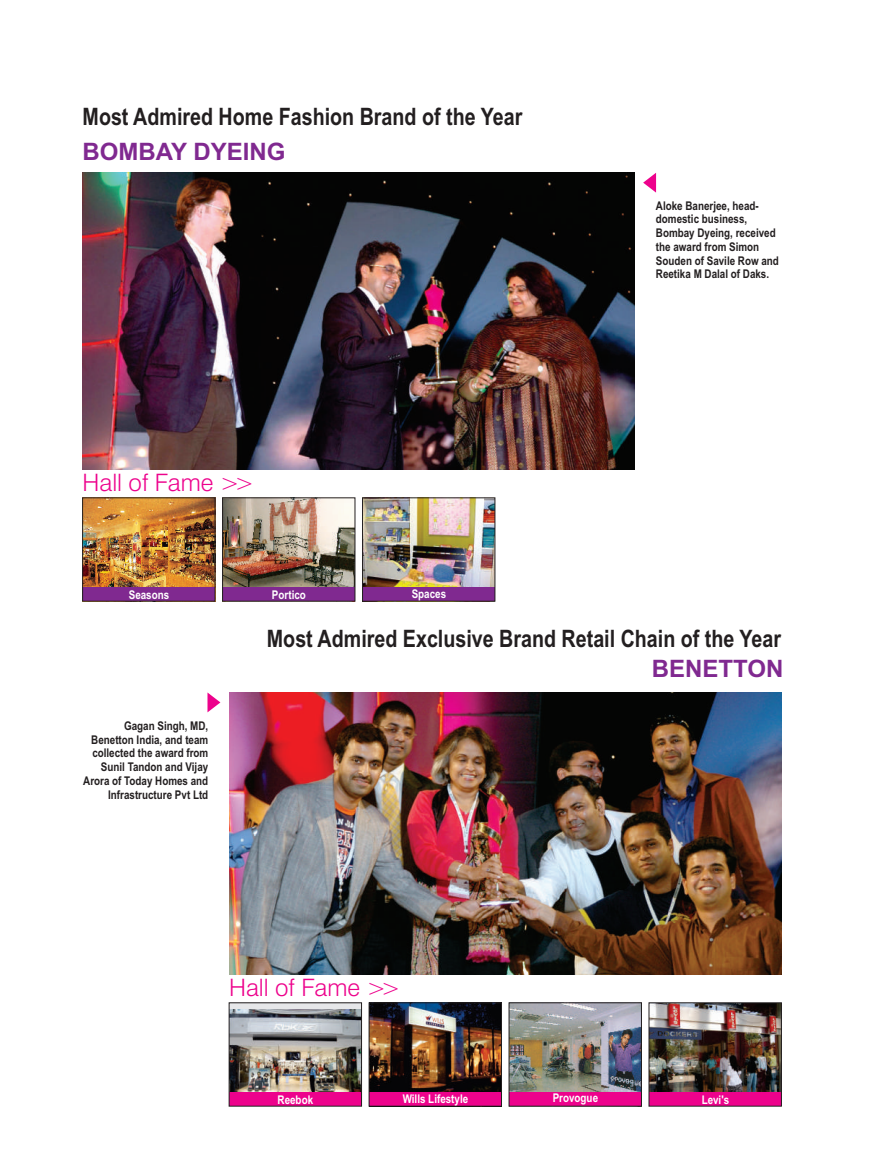
<style>
.page{position:relative;width:872px;height:1170px;background:#fff}
.page>*{position:absolute;margin:0;border:0;box-sizing:border-box;transform-origin:0 0}
.t1{font:700 24px/34.8px "Arial Narrow";color:#231f20}
.t2{font:300 24px "Swiss 721 BT";color:#ed028c}
.t3{font:700 24px "Arial";color:#802990}
.t4{font:700 12px/13.6px "Arial Narrow";color:#231f20}
.t5{font:700 12px "Arial Narrow";color:#fff}
.s1{font-family:"Arial";color:#802990}
</style>
<div class="page">
<img style="left:82px;top:172px;width:700px;height:935px">
<p class="t1" style="left:83px;top:98px;width:441px">Most Admired Home Fashion Brand of the Year<br><span class="s1">BOMBAY DYEING</span></p>
<p class="t2" style="left:83px;top:467px;width:173px">Hall of Fame &gt;&gt;</p>
<p class="t5" style="left:129px;top:585px;width:42px">Seasons</p>
<p class="t5" style="left:412px;top:584px;width:36px">Spaces</p>
<p class="t5" style="left:272px;top:585px;width:35px">Portico</p>
<p class="t4" style="left:656px;top:198px;width:125px">Aloke Banerjee, head&shy;domestic business,<br>Bombay Dyeing, received the award from Simon<br>Souden of Savile Row and<br>Reetika M Dalal of Daks.</p>
<p class="t1" style="left:267px;top:620px;width:516px">Most Admired Exclusive Brand Retail Chain of the Year</p>
<p class="t4" style="left:83px;top:718px;width:127px;text-align:right">Gagan Singh, MD,<br>Benetton India, and team collected the award from<br>Sunil Tandon and Vijay<br>Arora of Today Homes and<br>Infrastructure Pvt Ltd</p>
<p class="t3" style="left:651px;top:652px;width:133px">BENETTON</p>
<p class="t2" style="left:229px;top:972px;width:173px">Hall of Fame &gt;&gt;</p>
<p class="t5" style="left:277px;top:1090px;width:37px">Reebok</p>
<p class="t5" style="left:403px;top:1089px;width:67px">Wills Lifestyle</p>
<p class="t5" style="left:701px;top:1090px;width:29px">Levi's</p>
<p class="t5" style="left:553px;top:1088px;width:47px">Provogue</p>
</div>
